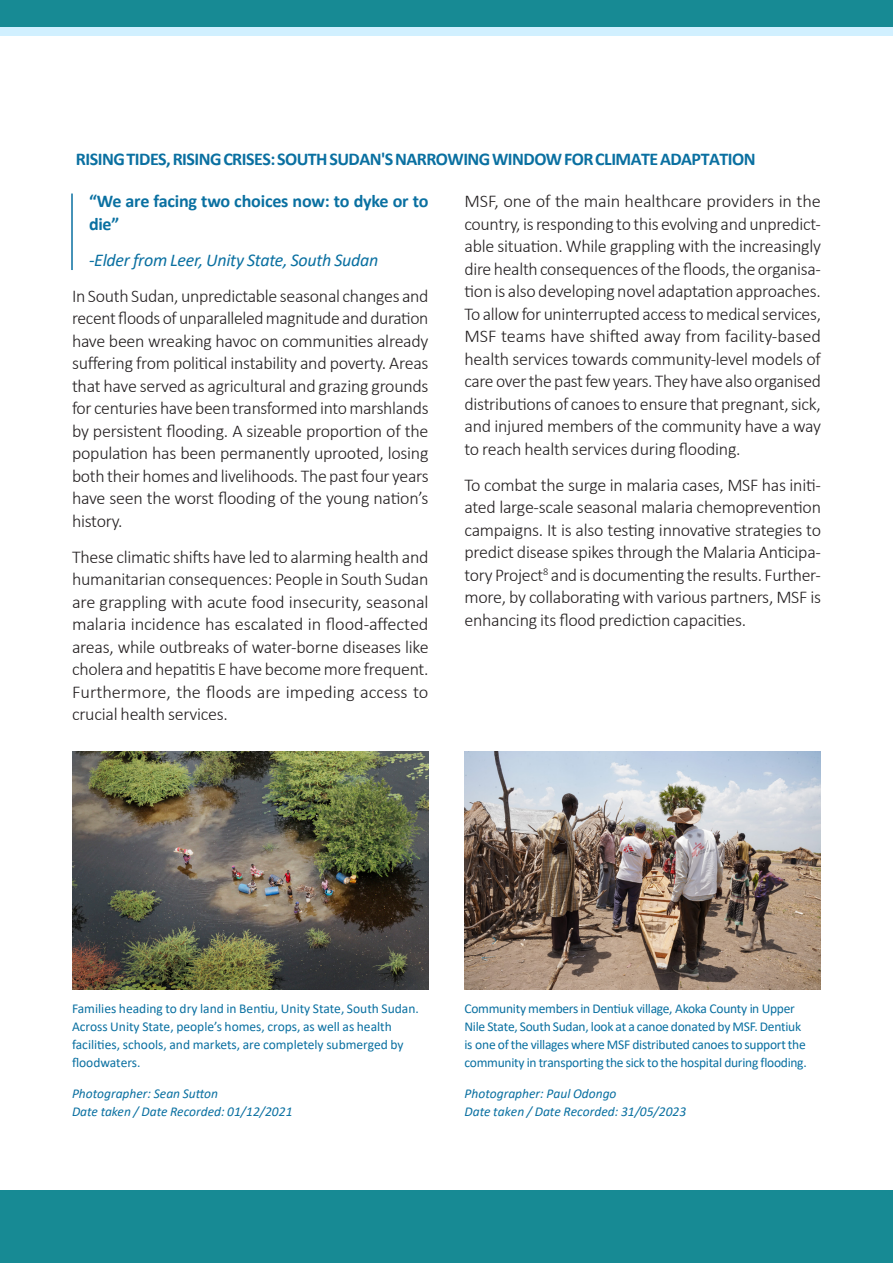
<style>
.page{position:relative;width:893px;height:1263px;background:#fff}
.page>*{position:absolute;margin:0;border:0;box-sizing:border-box;transform-origin:0 0}
.Body{font:300 18px/22.5px "Calibri";letter-spacing:-.015em;color:#231f20;text-align:justify}
.H2_Line{font:700 18px "Calibri";letter-spacing:-.03em;color:#0a70a1}
.Inline_quote_blue{font:700 18px/22.5px "Calibri";letter-spacing:-.01em;color:#0a70a1}
.Inline_quote_blue_name{font:italic 18px "Calibri";letter-spacing:-.015em;color:#0a70a1}
.t1{font:13.5px/18px "Calibri";letter-spacing:-.02em;color:#0a70a1}
.t2{font:13.5px/18px "Calibri";color:#0a70a1}
.t3{font:italic 13.5px/18px "Calibri";color:#0a70a1}
</style>
<div class="page">
<div style="left:0;top:0;width:893px;height:27px;background:#178a94"></div>
<div style="left:0;top:27px;width:893px;height:9px;background:#d1f0ff"></div>
<div style="left:0;top:1191px;width:893px;height:72px;background:#178a94"></div>
<hr style="left:71px;top:193px;width:2px;height:77px;background:#0a70a1">
<img style="left:72px;top:751px;width:356px;height:238px">
<img style="left:464px;top:751px;width:357px;height:238px">
<h2 class="H2_Line" style="left:76px;top:146px;width:681px">RISING TIDES, RISING CRISES: SOUTH SUDAN'S NARROWING WINDOW FOR CLIMATE ADAPTATION</h2>
<p class="Inline_quote_blue" style="left:89px;top:190px;width:341px">“We are facing two choices now: to dyke or to die”</p>
<p class="Inline_quote_blue_name" style="left:89px;top:247px;width:291px">-Elder from Leer, Unity State, South Sudan</p>
<p class="Body" style="left:72px;top:284px;width:358px">In South Sudan, unpredictable seasonal changes and recent floods of unparalleled magnitude and duration have been wreaking havoc on communities already suffering from political instability and poverty. Areas that have served as agricultural and grazing grounds for centuries have been transformed into marshlands by persistent flooding. A sizeable proportion of the population has been permanently uprooted, losing both their homes and livelihoods. The past four years have seen the worst flooding of the young nation’s history.</p>
<p class="Body" style="left:72px;top:545px;width:358px">These climatic shifts have led to alarming health and humanitarian consequences: People in South Sudan are grappling with acute food insecurity, seasonal malaria incidence has escalated in flood-affected areas, while outbreaks of water-borne diseases like cholera and hepatitis E have become more frequent.<br>Furthermore, the floods are impeding access to crucial health services.</p>
<p class="Body" style="left:464px;top:190px;width:358px">MSF, one of the main healthcare providers in the country, is responding to this evolving and unpredict&shy;able situation. While grappling with the increasingly dire health consequences of the floods, the organisa&shy;tion is also developing novel adaptation approaches.<br>To allow for uninterrupted access to medical services, MSF teams have shifted away from facility-based health services towards community-level models of care over the past few years. They have also organised distributions of canoes to ensure that pregnant, sick, and injured members of the community have a way to reach health services during flooding.</p>
<p class="Body" style="left:464px;top:473px;width:358px">To combat the surge in malaria cases, MSF has initi&shy;ated large-scale seasonal malaria chemoprevention campaigns. It is also testing innovative strategies to predict disease spikes through the Malaria Anticipa&shy;tory Project<sup>8</sup> and is documenting the results. Further&shy;more, by collaborating with various partners, MSF is enhancing its flood prediction capacities.</p>
<p class="t2" style="left:72px;top:999px;width:348px">Families heading to dry land in Bentiu, Unity State, South Sudan.<br>Across Unity State, people’s homes, crops, as well as health facilities, schools, and markets, are completely submerged by floodwaters.</p>
<p class="t3" style="left:72px;top:1084px;width:222px">Photographer: Sean Sutton<br>Date taken / Date Recorded: 01/12/2021</p>
<p class="t1" style="left:464px;top:999px;width:344px">Community members in Dentiuk village, Akoka County in Upper Nile State, South Sudan, look at a canoe donated by MSF. Dentiuk is one of the villages where MSF distributed canoes to support the community in transporting the sick to the hospital during flooding.</p>
<p class="t3" style="left:464px;top:1084px;width:223px">Photographer: Paul Odongo<br>Date taken / Date Recorded: 31/05/2023</p>
</div>
